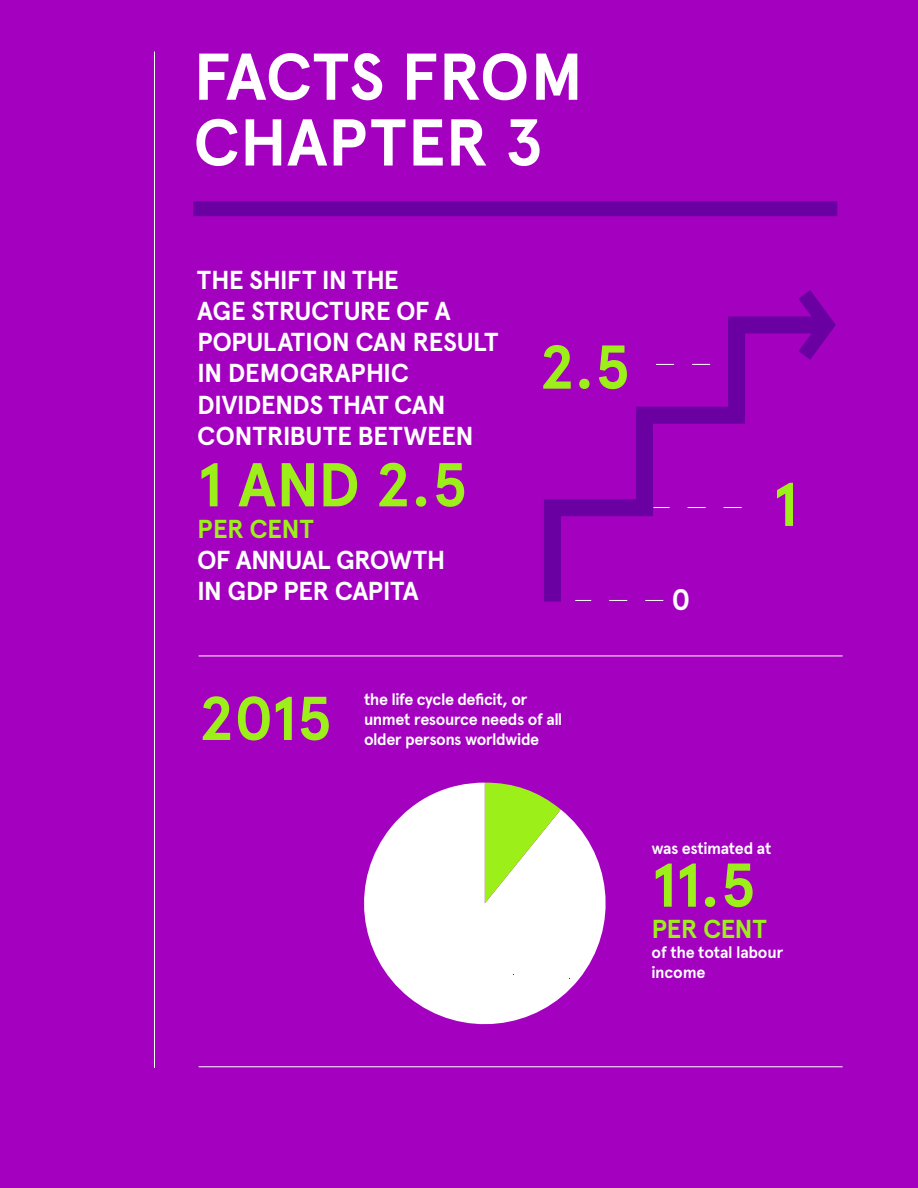
<style>
.page{position:relative;width:918px;height:1188px;background:#a300c0}
.page>*{position:absolute;margin:0;border:0;box-sizing:border-box;transform-origin:0 0}
.t1{font:700 66px/65.7px "Apercu";letter-spacing:.005em;color:#fff}
.t2{font:700 61.65px "Apercu";letter-spacing:-.025em;color:#9def1a}
.t3{font:700 29.7px "Apercu";color:#fff}
.t4{font:700 25.95px/31.2px "Apercu";letter-spacing:-.01em;color:#fff}
.t5{font:700 25.95px/31.2px "Apercu";letter-spacing:-.035em;color:#fff}
.t6{font:700 25.95px "Apercu";letter-spacing:-.02em;color:#9def1a}
.t7{font:700 16.5px/19.8px "Apercu";letter-spacing:-.025em;color:#fff}
</style>
<div class="page">
<div style="left:193px;top:201px;width:644px;height:15px;background:#6b00a2"></div>
<hr style="left:154px;top:52px;width:1px;height:1016px;background:#fff">
<hr style="left:199px;top:656px;width:644px;height:1px;background:#fff">
<hr style="left:199px;top:1066px;width:644px;height:1px;background:#fff">
<svg style="left:364px;top:783px;width:242px;height:242px;fill:#fff"></svg>
<svg style="left:485px;top:783px;width:76px;height:120px;background:#c2e47c"></svg>
<svg style="left:544px;top:316px;width:240px;height:286px"></svg>
<svg style="left:654px;top:507px;width:88px;height:1px"></svg>
<svg style="left:575px;top:600px;width:88px;height:1px"></svg>
<svg style="left:784px;top:290px;width:52px;height:70px"></svg>
<h1 class="t1" style="left:193px;top:44px;width:391px">FACTS FROM<br>CHAPTER 3</h1>
<h3 class="t4" style="left:197px;top:264px;width:303px">THE SHIFT IN THE<br>AGE STRUCTURE OF A<br>POPULATION CAN RESULT<br>IN DEMOGRAPHIC<br>DIVIDENDS THAT CAN<br>CONTRIBUTE BETWEEN</h3>
<h2 class="t2" style="left:197px;top:448px;width:272px">1 AND 2.5</h2>
<h3 class="t6" style="left:197px;top:513px;width:118px">PER CENT</h3>
<h3 class="t5" style="left:197px;top:545px;width:250px">OF ANNUAL GROWTH<br>IN GDP PER CAPITA</h3>
<h2 class="t2" style="left:539px;top:330px;width:93px">2.5</h2>
<h2 class="t2" style="left:199px;top:681px;width:135px">2015</h2>
<p class="t7" style="left:364px;top:689px;width:200px">the life cycle deficit, or unmet resource needs of all older persons worldwide</p>
<h3 class="t3" style="left:671px;top:581px;width:21px">0</h3>
<h2 class="t2" style="left:773px;top:467px;width:27px">1</h2>
<p class="t7" style="left:651px;top:839px;width:121px">was estimated at</p>
<h2 class="t2" style="left:651px;top:848px;width:106px">11.5</h2>
<h3 class="t6" style="left:651px;top:913px;width:117px">PER CENT</h3>
<p class="t7" style="left:651px;top:942px;width:133px">of the total labour income</p>
</div>
